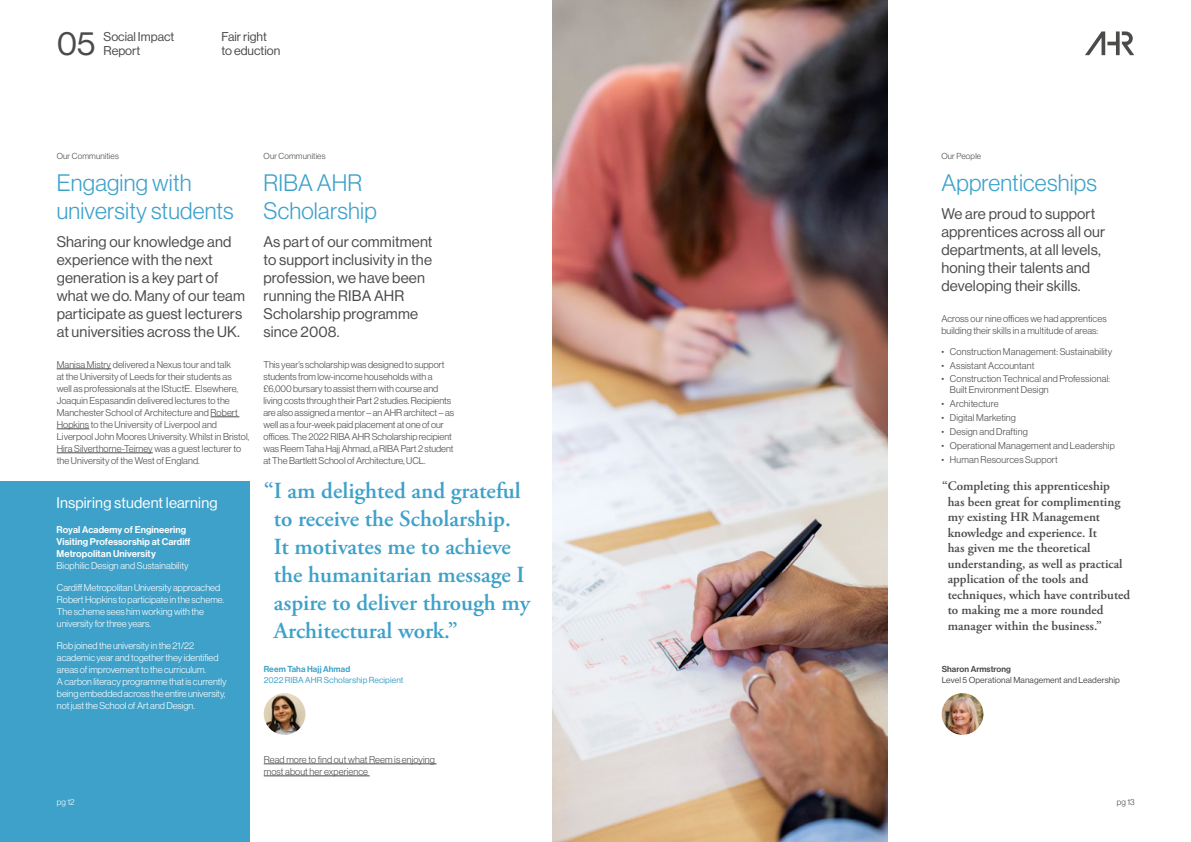
<style>
.page{position:relative;width:1191px;height:842px;background:#fff}
.page>*{position:absolute;margin:0;border:0;box-sizing:border-box;transform-origin:0 0}
.t1{font:33.1px "N Haas Grotesk DS Pro 55 Rg";color:#4b4b4a}
.t2{font:23.3px/28px "N Haas Grotesk DS Pro 45 Lt";letter-spacing:.01em;color:#3da1c9}
.t3{font:600 23px/28px "Adobe Garamond Pro";color:#3da1c9}
.t4{font:15px/18px "N Haas Grotesk DS Pro 55 Rg";letter-spacing:.01em;color:#4b4b4a}
.t5{font:15px "N Haas Grotesk DS Pro 55 Rg";letter-spacing:.01em;color:#fff}
.t6{font:600 13px/15.5px "Adobe Garamond Pro";color:#4b4b4a}
.t7{font:12.5px/14px "N Haas Grotesk DS Pro 55 Rg";color:#4b4b4a}
.t8{font:9.6px/12px "N Haas Grotesk DS Pro 45 Lt";letter-spacing:.01em;color:#4b4b4a}
.t9{font:9.6px/12px "N Haas Grotesk DS Pro 45 Lt";color:#fff}
.t10{font:9.6px/12px "N Haas Grotesk DS Pro 65 Md";letter-spacing:.01em;color:#fff}
.t11{font:8.5px "N Haas Grotesk DS Pro 45 Lt";letter-spacing:.02em;color:#4b4b4a}
.t12{font:8.5px "N Haas Grotesk DS Pro 55 Rg";letter-spacing:.01em;color:#4b4b4a}
.t13{font:8.5px "N Haas Grotesk DS Pro 55 Rg";letter-spacing:.01em;color:#3da1c9}
.t14{font:8.5px "N Haas Grotesk DS Pro 65 Md";letter-spacing:.01em;color:#3da1c9}
.t15{font:8.5px "N Haas Grotesk DS Pro 65 Md";letter-spacing:.01em;color:#4b4b4a}
.t16{font:8.5px "N Haas Grotesk DS Pro 45 Lt";color:#fff}
</style>
<div class="page">
<div style="left:0;top:481px;width:249px;height:361px;background:#3da1c9"></div>
<hr style="left:57px;top:369px;width:54px;height:1px;background:#4b4b4a">
<svg style="left:211px;top:417px;width:28px;height:1px"></svg>
<hr style="left:57px;top:429px;width:32px;height:1px;background:#4b4b4a">
<hr style="left:57px;top:453px;width:96px;height:1px;background:#4b4b4a">
<img style="left:264px;top:693px;width:41px;height:42px;border-radius:21px">
<hr style="left:264px;top:764px;width:172px;height:1px;background:#4b4b4a">
<hr style="left:264px;top:776px;width:106px;height:1px;background:#4b4b4a">
<img style="left:553px;top:0;width:334px;height:842px">
<img style="left:941px;top:693px;width:42px;height:42px;border-radius:21px">
<svg style="left:1085px;top:31px;width:49px;height:24px"></svg>
<h1 class="t1" style="left:57px;top:24px;width:40px">05</h1>
<h3 class="t7" style="left:104px;top:30px;width:72px">Social Impact<br>Report</h3>
<h3 class="t7" style="left:221px;top:30px;width:60px">Fair right to eduction</h3>
<p class="t11" style="left:57px;top:151px;width:64px">Our Communities</p>
<p class="t11" style="left:263px;top:151px;width:64px">Our Communities</p>
<h2 class="t2" style="left:57px;top:169px;width:179px">Engaging with university students</h2>
<h3 class="t4" style="left:57px;top:233px;width:190px">Sharing our knowledge and experience with the next generation is a key part of what we do. Many of our team participate as guest lecturers at universities across the UK.</h3>
<p class="t8" style="left:57px;top:358px;width:194px">Manisa Mistry delivered a Nexus tour and talk<br>at the University of Leeds for their students as<br>well as professionals at the IStuctE. Elsewhere, Joaquin Espasandin delivered lectures to the Manchester School of Architecture and Robert Hopkins to the University of Liverpool and Liverpool John Moores University. Whilst in Bristol, Hira Silverthorne-Teirney was a guest lecturer to the University of the West of England.</p>
<h3 class="t5" style="left:57px;top:494px;width:162px">Inspiring student learning</h3>
<p class="t10" style="left:57px;top:523px;width:135px">Royal Academy of Engineering<br>Visiting Professorship at Cardiff<br>Metropolitan University</p>
<p class="t9" style="left:57px;top:559px;width:134px">Biophilic Design and Sustainability</p>
<p class="t9" style="left:57px;top:581px;width:169px">Cardiff Metropolitan University approached Robert Hopkins to participate in the scheme.<br>The scheme sees him working with the university for three years.</p>
<p class="t9" style="left:57px;top:639px;width:171px">Rob joined the university in the 21/22 academic year and together they identified areas of improvement to the curriculum.<br>A carbon literacy programme that is currently being embedded across the entire university, not just the School of Art and Design.</p>
<h2 class="t2" style="left:263px;top:169px;width:115px">RIBA AHR<br>Scholarship</h2>
<h3 class="t4" style="left:263px;top:233px;width:170px">As part of our commitment to support inclusivity in the profession, we have been running the RIBA AHR<br>Scholarship programme since 2008.</h3>
<p class="t8" style="left:263px;top:358px;width:192px">This year’s scholarship was designed to support students from low-income households with a £6,000 bursary to assist them with course and living costs through their Part 2 studies. Recipients are also assigned a mentor – an AHR architect – as well as a four-week paid placement at one of our offices. The 2022 RIBA AHR Scholarship recipient was Reem Taha Hajj Ahmad, a RIBA Part 2 student at The Bartlett School of Architecture, UCL.</p>
<h3 class="t3" style="left:274px;top:477px;width:258px;text-indent:-10px">“I am delighted and grateful to receive the Scholarship.<br>It motivates me to achieve the humanitarian message I aspire to deliver through my<br>Architectural work.”</h3>
<p class="t14" style="left:264px;top:664px;width:88px">Reem Taha Hajj Ahmad</p>
<p class="t13" style="left:264px;top:675px;width:141px">2022 RIBA AHR Scholarship Recipient</p>
<p class="t8" style="left:264px;top:753px;width:173px">Read more to find out what Reem is enjoying most about her experience</p>
<p class="t11" style="left:941px;top:151px;width:41px">Our People</p>
<h2 class="t2" style="left:941px;top:169px;width:157px">Apprenticeships</h2>
<h3 class="t4" style="left:941px;top:205px;width:165px">We are proud to support apprentices across all our departments, at all levels, honing their talents and developing their skills.</h3>
<p class="t8" style="left:941px;top:312px;width:167px">Across our nine offices we had apprentices building their skills in a multitude of areas:</p>
<p class="t8" style="left:941px;top:345px;width:172px">• Construction Management: Sustainability</p>
<p class="t8" style="left:941px;top:359px;width:95px">• Assistant Accountant</p>
<p class="t8" style="left:950px;top:374px;width:162px;line-height:11px;text-indent:-9px">• Construction Technical and Professional:<br>Built Environment Design</p>
<p class="t8" style="left:941px;top:398px;width:59px">• Architecture</p>
<p class="t8" style="left:941px;top:412px;width:76px">• Digital Marketing</p>
<p class="t8" style="left:941px;top:426px;width:88px">• Design and Drafting</p>
<p class="t8" style="left:941px;top:439px;width:175px">• Operational Management and Leadership</p>
<p class="t8" style="left:941px;top:453px;width:118px">• Human Resources Support</p>
<p class="t6" style="left:947px;top:478px;width:184px;text-indent:-6px">“Completing this apprenticeship<br>has been great for complimenting my existing HR Management knowledge and experience. It<br>has given me the theoretical understanding, as well as practical application of the tools and techniques, which have contributed to making me a more rounded manager within the business.”</p>
<p class="t15" style="left:941px;top:664px;width:71px">Sharon Armstrong</p>
<p class="t12" style="left:941px;top:675px;width:180px">Level 5 Operational Management and Leadership</p>
<p class="t16" style="left:57px;top:797px;width:19px">pg 12</p>
<p class="t11" style="left:1116px;top:797px;width:20px">pg 13</p>
</div>
